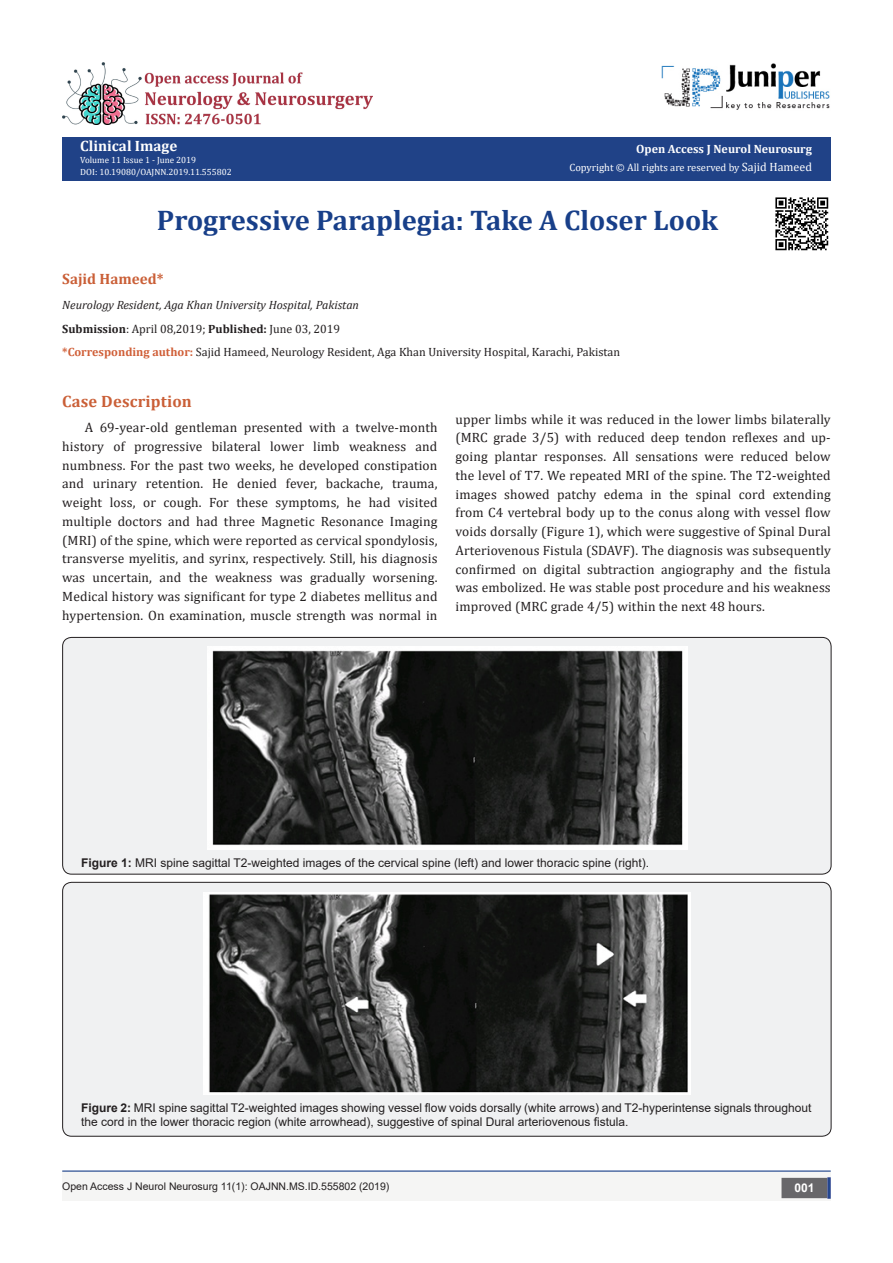
<style>
.page{position:relative;width:893px;height:1263px;background:#fff}
.page>*{position:absolute;margin:0;border:0;box-sizing:border-box;transform-origin:0 0}
.t1{font:700 28.5px "Cambria";color:#183f89}
.t2{font:700 16.5px "Cambria";letter-spacing:.01em;color:#ca5f37}
.t3{font:700 15px "Cambria";color:#fff}
.t4{font:700 15px "Cambria";color:#ca5f37}
.t5{font:13.5px/18.8px "Cambria";letter-spacing:.01em;color:#231f20;text-align:justify}
.t6{font:12px/14.4px "Arial";color:#231f20}
.t7{font:12px "Cambria";color:#231f20}
.t8{font:italic 12px "Cambria";color:#231f20}
.t9{font:700 12px "Cambria";color:#fff}
.t10{font:700 12px "Arial";color:#fff}
.t11{font:10.5px "Arial";color:#231f20}
.t12{font:10.5px "Cambria";color:#fff}
.t13{font:9px "Cambria";color:#fff}
.s1{font-size:12px}
.s2{font-weight:700}
.s3{font-weight:700;color:#d05f38}
</style>
<div class="page">
<div style="left:62px;top:137px;width:769px;height:43px;background:#204287"></div>
<div style="left:62px;top:1172px;width:494px;height:29px;background:#f5f5f4"></div>
<div style="left:507px;top:1172px;width:324px;height:29px;background:#f5f5f4"></div>
<div style="left:782px;top:1178px;width:45px;height:19px;background:#68676a"></div>
<div style="left:781px;top:1178px;width:46px;height:20px;border:2px solid #68676a"></div>
<svg style="left:827px;top:1177px;width:4px;height:22px"></svg>
<img style="left:661px;top:63px;width:169px;height:47px">
<hr style="left:62px;top:1170px;width:769px;height:2px;background:#183f89">
<img style="left:62px;top:62px;width:310px;height:63px">
<div style="left:63px;top:637px;width:768px;height:237px;background:#f0f1f2;border-radius:9px"></div>
<div style="left:62px;top:637px;width:769px;height:237px;border:1px solid #231f20;border-radius:9px"></div>
<img style="left:207px;top:646px;width:480px;height:204px">
<div style="left:63px;top:882px;width:768px;height:254px;background:#f0f1f2;border-radius:9px"></div>
<div style="left:62px;top:882px;width:769px;height:254px;border:1px solid #231f20;border-radius:9px"></div>
<img style="left:204px;top:892px;width:487px;height:203px">
<img style="left:775px;top:197px;width:54px;height:54px">
<p class="t3" style="left:80px;top:135px;width:99px">Clinical Image</p>
<p class="t13" style="left:80px;top:155px;width:117px">Volume 11 Issue 1 - June 2019</p>
<p class="t13" style="left:80px;top:167px;width:153px">DOI: 10.19080/OAJNN.2019.11.555802</p>
<p class="t9" style="left:636px;top:141px;width:177px">Open Access J Neurol Neurosurg</p>
<p class="t12" style="left:569px;top:161px;width:244px">Copyright © All rights are reserved by <span class="s1">Sajid Hameed</span></p>
<p class="t1" style="left:157px;top:200px;width:563px">Progressive Paraplegia: Take A Closer Look</p>
<p class="t4" style="left:62px;top:268px;width:103px">Sajid Hameed*</p>
<p class="t8" style="left:62px;top:297px;width:298px">Neurology Resident, Aga Khan University Hospital, Pakistan</p>
<p class="t7" style="left:62px;top:321px;width:279px"><span class="s2">Submission</span>: April 08,2019; <span class="s2">Published:</span> June 03, 2019</p>
<p class="t7" style="left:62px;top:345px;width:559px"><span class="s3">*Corresponding author:</span> Sajid Hameed, Neurology Resident, Aga Khan University Hospital, Karachi, Pakistan</p>
<p class="t2" style="left:62px;top:390px;width:131px">Case Description</p>
<p class="t5" style="left:62px;top:418px;width:377px;text-indent:22px">A 69-year-old gentleman presented with a twelve-month history of progressive bilateral lower limb weakness and numbness. For the past two weeks, he developed constipation and urinary retention. He denied fever, backache, trauma, weight loss, or cough. For these symptoms, he had visited multiple doctors and had three Magnetic Resonance Imaging (MRI) of the spine, which were reported as cervical spondylosis, transverse myelitis, and syrinx, respectively. Still, his diagnosis was uncertain, and the weakness was gradually worsening.<br>Medical history was significant for type 2 diabetes mellitus and hypertension. On examination, muscle strength was normal in</p>
<p class="t5" style="left:455px;top:410px;width:377px">upper limbs while it was reduced in the lower limbs bilaterally (MRC grade 3/5) with reduced deep tendon reflexes and up&shy;going plantar responses. All sensations were reduced below the level of T7. We repeated MRI of the spine. The T2-weighted images showed patchy edema in the spinal cord extending from C4 vertebral body up to the conus along with vessel flow voids dorsally (Figure 1), which were suggestive of Spinal Dural Arteriovenous Fistula (SDAVF). The diagnosis was subsequently confirmed on digital subtraction angiography and the fistula was embolized. He was stable post procedure and his weakness improved (MRC grade 4/5) within the next 48 hours.</p>
<p class="t6" style="left:81px;top:855px;width:569px"><span class="s2">Figure 1:</span> MRI spine sagittal T2-weighted images of the cervical spine (left) and lower thoracic spine (right).</p>
<p class="t6" style="left:81px;top:1100px;width:732px"><span class="s2">Figure 2:</span> MRI spine sagittal T2-weighted images showing vessel flow voids dorsally (white arrows) and T2-hyperintense signals throughout the cord in the lower thoracic region (white arrowhead), suggestive of spinal Dural arteriovenous fistula.</p>
<p class="t11" style="left:62px;top:1179px;width:329px">Open Access J Neurol Neurosurg 11(1): OAJNN.MS.ID.555802 (2019)</p>
<p class="t10" style="left:794px;top:1180px;width:22px">001</p>
</div>
